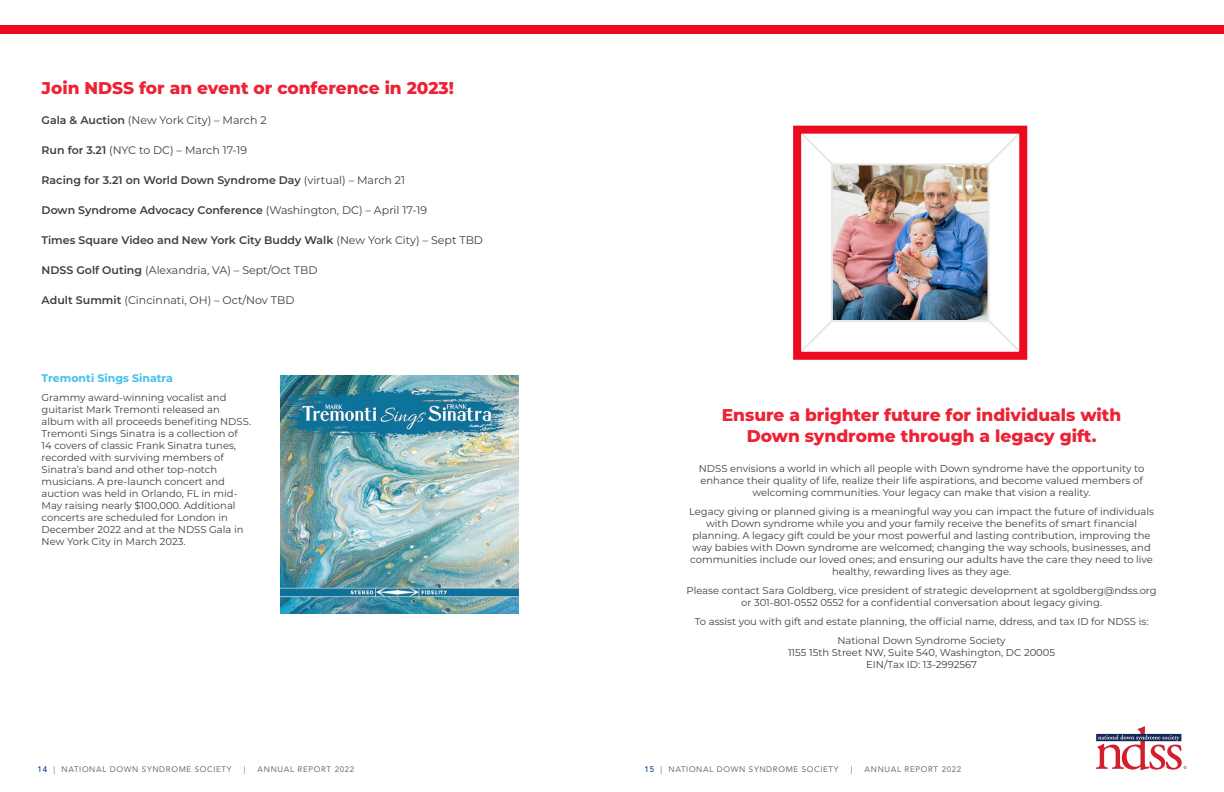
<style>
.page{position:relative;width:1224px;height:792px;background:#fff}
.page>*{position:absolute;margin:0;border:0;box-sizing:border-box;transform-origin:0 0}
.t1{font:800 17px/20.4px "Montserrat";color:#ed2235;text-align:center}
.t2{font:600 11px "Montserrat";color:#3e3e3f}
.t3{font:11px "Montserrat";color:#3e3e3f}
.t4{font:700 11px "Montserrat";color:#3fc1e9}
.t5{font:10px/12px "Montserrat";color:#3e3e3f;text-align:center}
.t6{font:8px "Avenir LT Std";letter-spacing:.08em;color:#6c6d70}
.s1{font-weight:600}
.s2{font-weight:400}
.s3{font-weight:500;color:#003186}
</style>
<div class="page">
<svg style="left:1096px;top:726px;width:90px;height:44px"></svg>
<img style="left:281px;top:376px;width:237px;height:237px">
<div style="left:0;top:25px;width:1224px;height:9px;background:#eb0a1e"></div>
<svg style="left:802px;top:135px;width:216px;height:216px"></svg>
<div style="left:793px;top:126px;width:234px;height:234px;border:8px solid #eb0a1e"></div>
<img style="left:834px;top:166px;width:153px;height:153px">
<div style="left:831px;top:163px;width:159px;height:159px;border:2px solid #e6e7e9"></div>
<p class="t1" style="left:42px;top:77px;width:414px">Join NDSS for an event or conference in 2023!</p>
<p class="t3" style="left:42px;top:113px;width:227px"><span class="s1">Gala &amp; Auction</span> (New York City) – March 2</p>
<p class="t3" style="left:42px;top:143px;width:207px"><span class="s1">Run for 3.21</span> (NYC to DC) – March 17-19</p>
<p class="t2" style="left:42px;top:173px;width:365px">Racing for 3.21 on World Down Syndrome Day <span class="s2">(virtual) – March 21</span></p>
<p class="t2" style="left:42px;top:203px;width:387px">Down Syndrome Advocacy Conference <span class="s2">(Washington, DC) – April 17-19</span></p>
<p class="t2" style="left:42px;top:233px;width:443px">Times Square Video and New York City Buddy Walk <span class="s2">(New York City) – Sept TBD</span></p>
<p class="t3" style="left:42px;top:263px;width:278px"><span class="s1">NDSS Golf Outing</span> (Alexandria, VA) – Sept/Oct TBD</p>
<p class="t3" style="left:42px;top:293px;width:254px"><span class="s1">Adult Summit</span> (Cincinnati, OH) – Oct/Nov TBD</p>
<p class="t4" style="left:42px;top:370px;width:133px">Tremonti Sings Sinatra</p>
<p class="t5" style="left:42px;top:391px;width:211px;text-align:left">Grammy award-winning vocalist and guitarist Mark Tremonti released an album with all proceeds benefiting NDSS.<br>Tremonti Sings Sinatra is a collection of<br>14 covers of classic Frank Sinatra tunes, recorded with surviving members of Sinatra’s band and other top-notch musicians. A pre-launch concert and auction was held in Orlando, FL in mid-May raising nearly $100,000. Additional concerts are scheduled for London in December 2022 and at the NDSS Gala in New York City in March 2023.</p>
<p class="t1" style="left:722px;top:404px;width:401px">Ensure a brighter future for individuals with<br>Down syndrome through a legacy gift.</p>
<p class="t5" style="left:699px;top:462px;width:447px">NDSS envisions a world in which all people with Down syndrome have the opportunity to enhance their quality of life, realize their life aspirations, and become valued members of welcoming communities. Your legacy can make that vision a reality.</p>
<p class="t5" style="left:689px;top:505px;width:466px">Legacy giving or planned giving is a meaningful way you can impact the future of individuals with Down syndrome while you and your family receive the benefits of smart financial planning. A legacy gift could be your most powerful and lasting contribution, improving the way babies with Down syndrome are welcomed; changing the way schools, businesses, and communities include our loved ones; and ensuring our adults have the care they need to live healthy, rewarding lives as they age.</p>
<p class="t5" style="left:687px;top:584px;width:472px">Please contact Sara Goldberg, vice president of strategic development at sgoldberg@ndss.org or 301-801-0552 0552 for a confidential conversation about legacy giving.</p>
<p class="t5" style="left:695px;top:615px;width:455px">To assist you with gift and estate planning, the official name, ddress, and tax ID for NDSS is:</p>
<p class="t5" style="left:788px;top:634px;width:269px">National Down Syndrome Society<br>1155 15th Street NW, Suite 540, Washington, DC 20005<br>EIN/Tax ID: 13-2992567</p>
<p class="t6" style="left:38px;top:764px;width:195px"><span class="s3">14</span> | NATIONAL DOWN SYNDROME SOCIETY</p>
<p class="t6" style="left:244px;top:764px;width:3px">|</p>
<p class="t6" style="left:258px;top:764px;width:98px">ANNUAL REPORT 2022</p>
<p class="t6" style="left:645px;top:764px;width:195px"><span class="s3">15</span> | NATIONAL DOWN SYNDROME SOCIETY</p>
<p class="t6" style="left:851px;top:764px;width:3px">|</p>
<p class="t6" style="left:865px;top:764px;width:98px">ANNUAL REPORT 2022</p>
</div>
